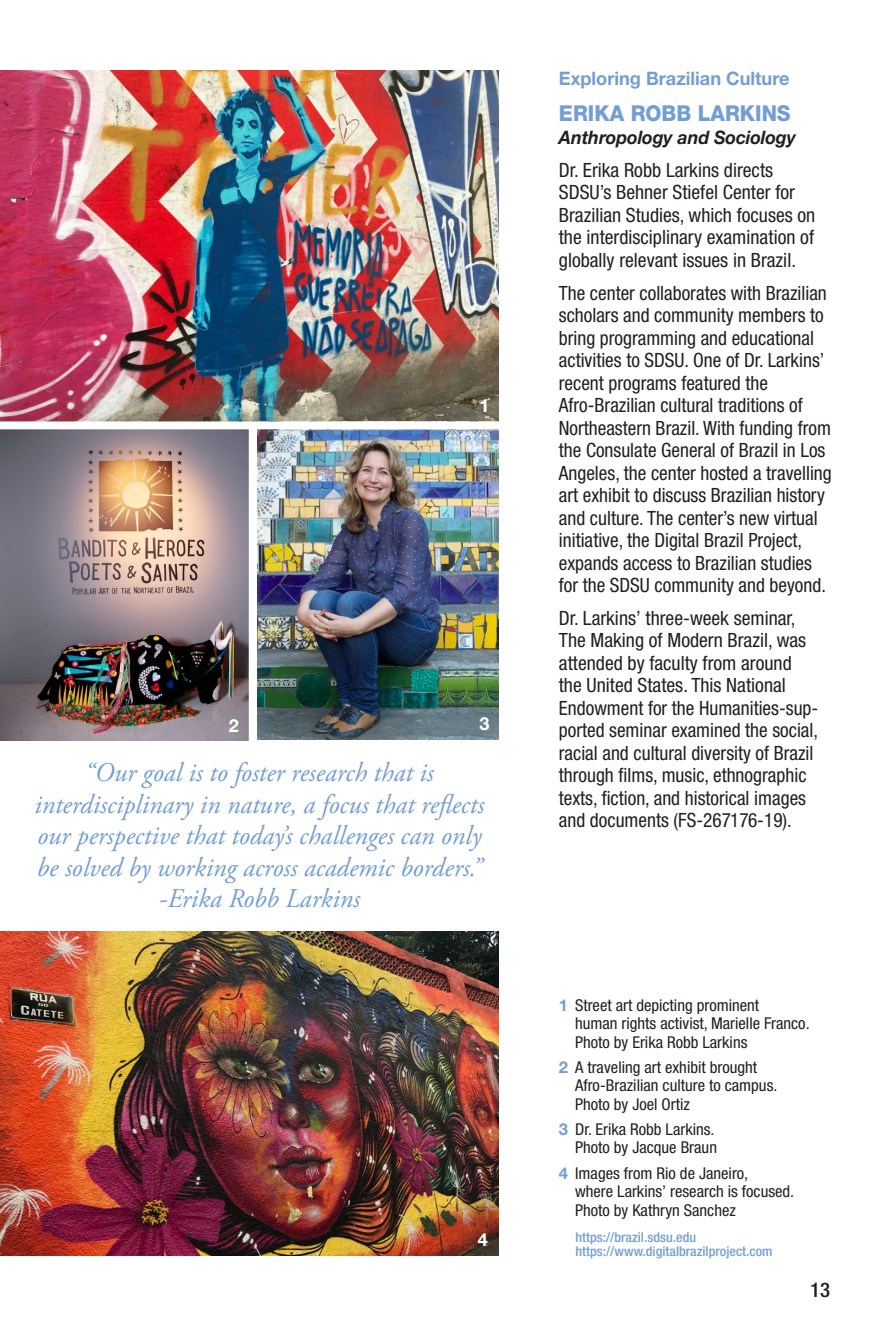
<style>
.page{position:relative;width:891px;height:1337px;background:#fff}
.page>*{position:absolute;margin:0;border:0;box-sizing:border-box;transform-origin:0 0}
.Quote_2018{font:italic 27px/31.5px "Adobe Garamond Pro";color:#739ed3;text-align:center}
.h2__Name{font:800 22.05px "Helvetica Neue LT Std";color:#739ed3;scale:.94 1}
.t1{font:500 condensed 20.25px "Helvetica Neue LT Std";color:#231f20}
.p__Body_Text{font:condensed 19.8px/22.5px "Helvetica Neue LT Std";color:#231f20}
.h1__Eyebrow{font:700 18.45px "Helvetica Neue LT Std";color:#739ed3}
.h3__Field_of_Study{font:italic 700 18.45px "Helvetica Neue LT Std";letter-spacing:-.005em;color:#231f20;scale:.96 1}
.t2{font:700 18px "Helvetica Neue LT Std";color:#fff}
.p2_Captions{font:condensed 16.2px/18.4px "Helvetica Neue LT Std";color:#231f20}
.p5_websites{font:500 condensed 13.5px "Helvetica Neue LT Std";color:#739ed3;scale:1.04 1}
.s1{font-weight:700;font-stretch:normal;color:#739ed3}
</style>
<div class="page">
<img style="left:1px;top:70px;width:498px;height:351px">
<img style="left:257px;top:429px;width:242px;height:311px">
<img style="left:1px;top:429px;width:248px;height:311px">
<img style="left:1px;top:931px;width:498px;height:324px">
<img style="left:0;top:71px;width:1px;height:354px">
<div style="left:0;top:421px;width:515px;height:8px;background:#fff"></div>
<p class="t2" style="left:479px;top:395px;width:12px">1</p>
<p class="t2" style="left:229px;top:714px;width:12px">2</p>
<p class="t2" style="left:479px;top:712px;width:12px">3</p>
<p class="Quote_2018" style="left:34px;top:757px;width:451px">“Our goal is to foster research that is interdisciplinary in nature, a focus that reflects our perspective that today’s challenges can only be solved by working across academic borders.” -Erika Robb Larkins</p>
<p class="t2" style="left:478px;top:1228px;width:12px">4</p>
<p class="h1__Eyebrow" style="left:559px;top:67px;width:232px">Exploring Brazilian Culture</p>
<p class="h2__Name" style="left:559px;top:100px;width:248px">ERIKA ROBB LARKINS</p>
<p class="h3__Field_of_Study" style="left:559px;top:126px;width:248px">Anthropology and Sociology</p>
<p class="p__Body_Text" style="left:559px;top:158px;width:258px">Dr. Erika Robb Larkins directs SDSU’s Behner Stiefel Center for Brazilian Studies, which focuses on the interdisciplinary examination of globally relevant issues in Brazil.</p>
<p class="p__Body_Text" style="left:559px;top:281px;width:274px">The center collaborates with Brazilian scholars and community members to bring programming and educational activities to SDSU. One of Dr. Larkins’ recent programs featured the Afro-Brazilian cultural traditions of Northeastern Brazil. With funding from the Consulate General of Brazil in Los Angeles, the center hosted a travelling art exhibit to discuss Brazilian history and culture. The center’s new virtual initiative, the Digital Brazil Project, expands access to Brazilian studies for the SDSU community and beyond.</p>
<p class="p__Body_Text" style="left:559px;top:606px;width:261px">Dr. Larkins’ three-week seminar, The Making of Modern Brazil, was attended by faculty from around the United States. This National Endowment for the Humanities-sup&shy;ported seminar examined the social, racial and cultural diversity of Brazil through films, music, ethnographic texts, fiction, and historical images and documents (FS-267176-19).</p>
<p class="p2_Captions" style="left:575px;top:995px;width:236px;text-indent:-16px"><span class="s1">1</span> Street art depicting prominent<br>human rights activist, Marielle Franco.<br>Photo by Erika Robb Larkins</p>
<p class="p2_Captions" style="left:575px;top:1057px;width:204px;text-indent:-16px"><span class="s1">2</span> A traveling art exhibit brought<br>Afro-Brazilian culture to campus.<br>Photo by Joel Ortiz</p>
<p class="p2_Captions" style="left:559px;top:1119px;width:160px;text-align:right"><span class="s1">3</span> Dr. Erika Robb Larkins.<br>Photo by Jacque Braun</p>
<p class="p2_Captions" style="left:575px;top:1163px;width:221px;text-indent:-16px"><span class="s1">4</span> Images from Rio de Janeiro,<br>where Larkins’ research is focused.<br>Photo by Kathryn Sanchez</p>
<p class="p5_websites" style="left:575px;top:1229px;width:118px">https://brazil.sdsu.edu</p>
<p class="p5_websites" style="left:575px;top:1243px;width:191px">https://www.digitalbrazilproject.com</p>
<p class="t1" style="left:810px;top:1277px;width:22px">13</p>
</div>
